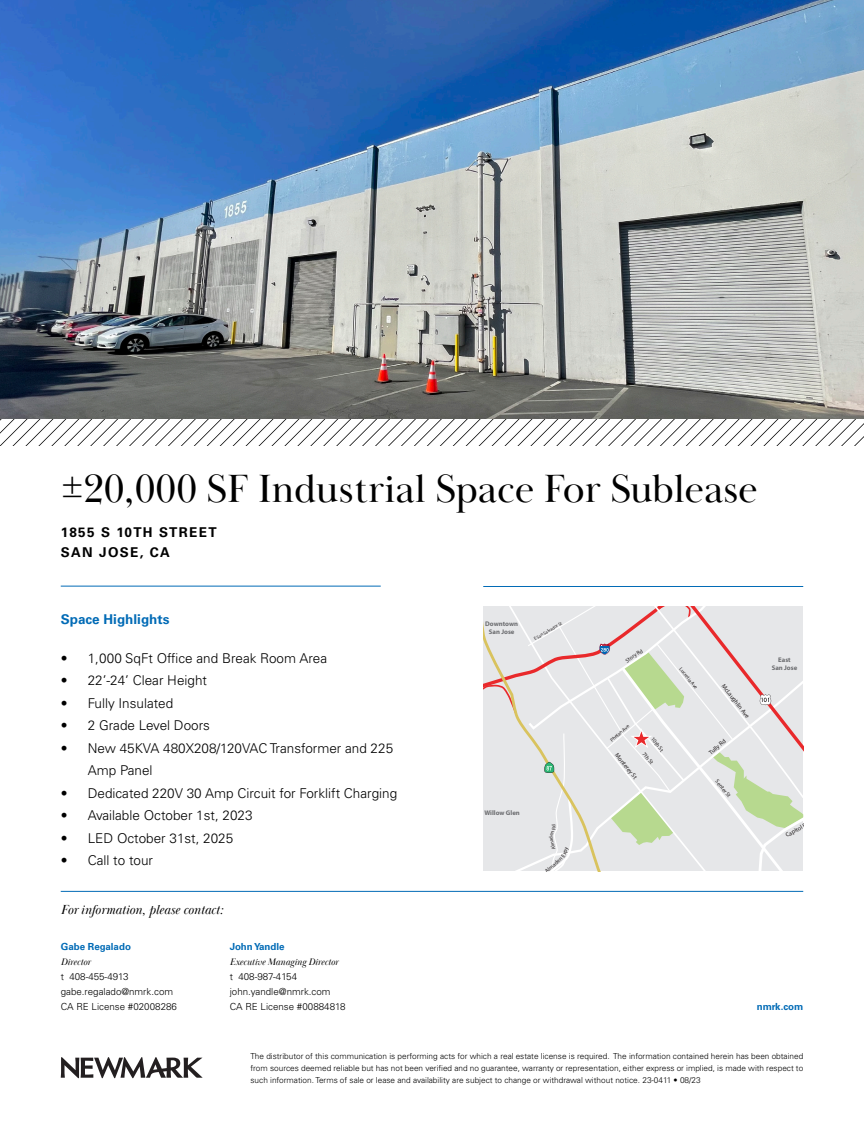
<style>
.page{position:relative;width:864px;height:1134px;background:#fff}
.page>*{position:absolute;margin:0;border:0;box-sizing:border-box;transform-origin:0 0}
.t1{font:40.5px "Baskerville Display PT";color:#000}
.t2{font:300 13.5px/22.5px "Univers LT Pro 45";color:#000}
.t3{font:italic 13.5px "Baskerville Display PT";color:#000}
.Head_9_13_CAPS{font:700 13.5px "Univers LT Std";letter-spacing:.1em;color:#000}
.Head_9_15_Univ_Bold_Blue{font:700 13.5px "Univers LT Std";color:#026bb6}
.t4{font:300 9.75px/15px "Univers LT Pro 45";color:#000}
.t5{font:italic 9.75px "Baskerville Display PT";color:#000}
.t6{font:700 9.75px "Univers LT Pro 65";color:#026bb6}
.t7{font:300 8.25px/12px "Univers LT Pro 45";color:#000;text-align:justify}
.t8{font:700 6.75px/8.1px "Myriad Pro";color:#6c6d70;text-align:center}
.t9{font:6.15px "Myriad Pro";color:#231f20}
.t10{font:5.55px "Myriad Pro";color:#231f20}
.t11{font:5.1px "Myriad Pro";color:#231f20}
.t12{font:4.5px "Myriad Pro";color:#231f20}
</style>
<div class="page">
<hr style="left:483px;top:586px;width:320px;height:1px;background:#026bb6">
<hr style="left:61px;top:586px;width:320px;height:1px;background:#026bb6">
<svg style="left:0;top:418px;width:864px;height:28px"></svg>
<img style="left:0;top:0;width:864px;height:418px">
<hr style="left:61px;top:891px;width:742px;height:1px;background:#026bb6">
<svg style="left:61px;top:1057px;width:142px;height:21px"></svg>
<svg style="left:483px;top:606px;width:320px;height:266px;background:#e3e3df"></svg>
<p class="t1" style="left:61px;top:465px;width:699px">±20,000 SF Industrial Space For Sublease</p>
<p class="Head_9_13_CAPS" style="left:61px;top:524px;width:157px">1855 S 10TH STREET</p>
<p class="Head_9_13_CAPS" style="left:61px;top:544px;width:111px">SAN JOSE, CA</p>
<p class="Head_9_15_Univ_Bold_Blue" style="left:61px;top:611px;width:110px">Space Highlights</p>
<p class="t2" style="left:61px;top:646px;width:268px">• 1,000 SqFt Office and Break Room Area</p>
<p class="t2" style="left:61px;top:669px;width:148px">• 22’-24’ Clear Height</p>
<p class="t2" style="left:61px;top:691px;width:114px">• Fully Insulated</p>
<p class="t2" style="left:61px;top:714px;width:151px">• 2 Grade Level Doors</p>
<p class="t2" style="left:88px;top:736px;width:307px;text-indent:-27px">• New 45KVA 480X208/120VAC Transformer and 225<br>Amp Panel</p>
<p class="t2" style="left:61px;top:781px;width:338px">• Dedicated 220V 30 Amp Circuit for Forklift Charging</p>
<p class="t2" style="left:61px;top:804px;width:193px">• Available October 1st, 2023</p>
<p class="t2" style="left:61px;top:826px;width:174px">• LED October 31st, 2025</p>
<p class="t2" style="left:61px;top:849px;width:94px">• Call to tour</p>
<h2 class="t3" style="left:61px;top:902px;width:164px">For information, please contact:</h2>
<p class="t6" style="left:61px;top:940px;width:72px">Gabe Regalado</p>
<p class="t5" style="left:61px;top:956px;width:31px">Director</p>
<p class="t4" style="left:61px;top:969px;width:118px">t 408-455-4913 gabe.regalado@nmrk.com<br>CA RE License #02008286</p>
<p class="t6" style="left:230px;top:940px;width:56px">John Yandle</p>
<p class="t5" style="left:230px;top:956px;width:110px">Executive Managing Director</p>
<p class="t4" style="left:230px;top:969px;width:117px">t 408-987-4154 john.yandle@nmrk.com<br>CA RE License #00884818</p>
<p class="t8" style="left:485px;top:619px;width:34px">Downtown<br>San Jose</p>
<p class="t12" style="left:533px;top:636px;width:33px;rotate:-30deg">E San Salvador St</p>
<p class="t8" style="left:484px;top:809px;width:37px">Willow Glen</p>
<p class="t10" style="left:624px;top:658px;width:21px;rotate:-33deg">Story Rd</p>
<p class="t11" style="left:609px;top:738px;width:25px;rotate:-41deg">Phelan Ave</p>
<p class="t10" style="left:655px;top:736px;width:18px;rotate:51deg">10th St</p>
<p class="t10" style="left:646px;top:751px;width:15px;rotate:51deg">7th St</p>
<p class="t9" style="left:619px;top:751px;width:33px;rotate:51deg">Monterey St</p>
<p class="t11" style="left:683px;top:666px;width:27px;rotate:51deg">Lucretia Ave</p>
<p class="t9" style="left:726px;top:682px;width:43px;rotate:52deg">McLaughlin Ave</p>
<p class="t9" style="left:707px;top:750px;width:22px;rotate:-40deg">Tully Rd</p>
<p class="t10" style="left:719px;top:778px;width:22px;rotate:51deg">Senter St</p>
<p class="t8" style="left:772px;top:655px;width:27px">East<br>San Jose</p>
<p class="t9" style="left:784px;top:832px;width:27px;rotate:-30deg">Capitol Ex</p>
<p class="t6" style="left:757px;top:999px;width:48px">nmrk.com</p>
<p class="t7" style="left:250px;top:1050px;width:554px">The distributor of this communication is performing acts for which a real estate license is required. The information contained herein has been obtained from sources deemed reliable but has not been verified and no guarantee, warranty or representation, either express or implied, is made with respect to such information. Terms of sale or lease and availability are subject to change or withdrawal without notice. 23-0411 • 08/23</p>
</div>
